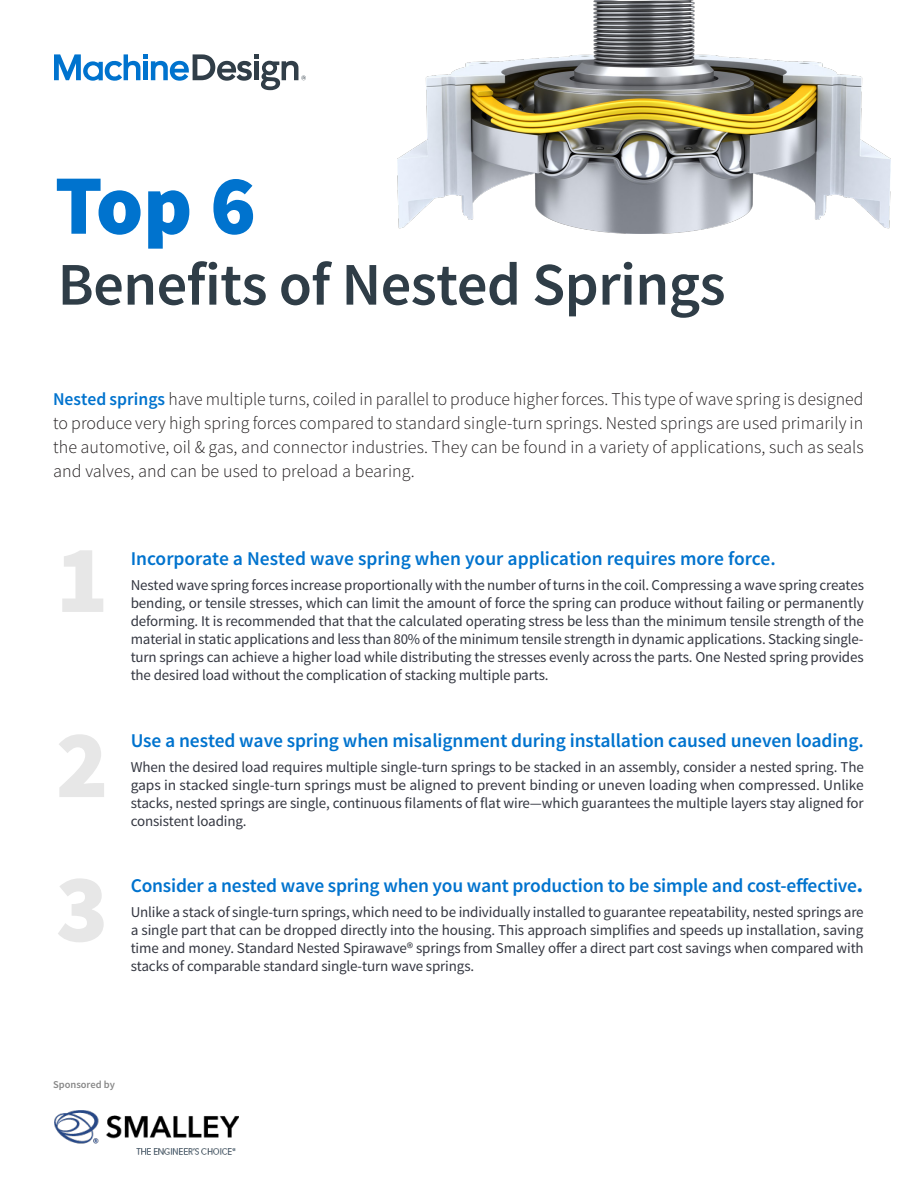
<style>
.page{position:relative;width:918px;height:1188px;background:#fff}
.page>*{position:absolute;margin:0;border:0;box-sizing:border-box;transform-origin:0 0}
.t1{font:900 97.2px "Source Sans Pro";color:#e7e7e7}
.t2{font:900 84.75px "Source Sans Pro";color:#0073ce}
.Body_copy{font:600 60.45px "Source Sans Pro";letter-spacing:-.01em;color:#2f3d47}
.Headlines{font:600 19.5px "Source Sans Pro";letter-spacing:-.005em;color:#0073ce}
.Introduction{font:300 18px/24px "Source Sans Pro";letter-spacing:.005em;color:#231f20;text-align:justify}
.Body_copy-2{font:15px/18px "Source Sans Pro";letter-spacing:-.01em;color:#343741;text-align:justify}
.t3{font:600 10.5px "Source Sans Pro";color:#888}
.s1{font-weight:600;color:#0073ce}
.s2{font-weight:900}
</style>
<div class="page">
<img style="left:397px;top:0;width:493px;height:234px">
<img style="left:54px;top:1110px;width:185px;height:45px">
<svg style="left:54px;top:54px;width:252px;height:36px"></svg>
<p class="t2" style="left:55px;top:150px;width:203px">Top 6</p>
<p class="Body_copy" style="left:58px;top:246px;width:669px">Benefits of Nested Springs</p>
<p class="Introduction" style="left:53px;top:388px;width:812px"><span class="s1">Nested springs</span> have multiple turns, coiled in parallel to produce higher forces. This type of wave spring is designed to produce very high spring forces compared to standard single-turn springs. Nested springs are used primarily in the automotive, oil &amp; gas, and connector industries. They can be found in a variety of applications, such as seals and valves, and can be used to preload a bearing.</p>
<p class="t1" style="left:56px;top:516px;width:54px">1</p>
<p class="t1" style="left:56px;top:701px;width:54px">2</p>
<p class="t1" style="left:56px;top:846px;width:54px">3</p>
<p class="Headlines" style="left:131px;top:547px;width:647px">Incorporate a Nested wave spring when your application requires more force.</p>
<p class="Body_copy-2" style="left:131px;top:576px;width:735px">Nested wave spring forces increase proportionally with the number of turns in the coil. Compressing a wave spring creates bending, or tensile stresses, which can limit the amount of force the spring can produce without failing or permanently deforming. It is recommended that that the calculated operating stress be less than the minimum tensile strength of the material in static applications and less than 80% of the minimum tensile strength in dynamic applications. Stacking single&shy;turn springs can achieve a higher load while distributing the stresses evenly across the parts. One Nested spring provides the desired load without the complication of stacking multiple parts.</p>
<p class="Headlines" style="left:131px;top:728px;width:735px">Use a nested wave spring when misalignment during installation caused uneven loading.</p>
<p class="Body_copy-2" style="left:131px;top:758px;width:735px">When the desired load requires multiple single-turn springs to be stacked in an assembly, consider a nested spring. The gaps in stacked single-turn springs must be aligned to prevent binding or uneven loading when compressed. Unlike stacks, nested springs are single, continuous filaments of flat wire—which guarantees the multiple layers stay aligned for consistent loading.</p>
<p class="Headlines" style="left:131px;top:874px;width:734px">Consider a nested wave spring when you want production to be simple and cost-effective<span class="s2">.</span></p>
<p class="Body_copy-2" style="left:131px;top:903px;width:735px">Unlike a stack of single-turn springs, which need to be individually installed to guarantee repeatability, nested springs are a single part that can be dropped directly into the housing. This approach simplifies and speeds up installation, saving time and money. Standard Nested Spirawave® springs from Smalley offer a direct part cost savings when compared with stacks of comparable standard single-turn wave springs.</p>
<p class="t3" style="left:53px;top:1078px;width:63px">Sponsored by</p>
</div>
